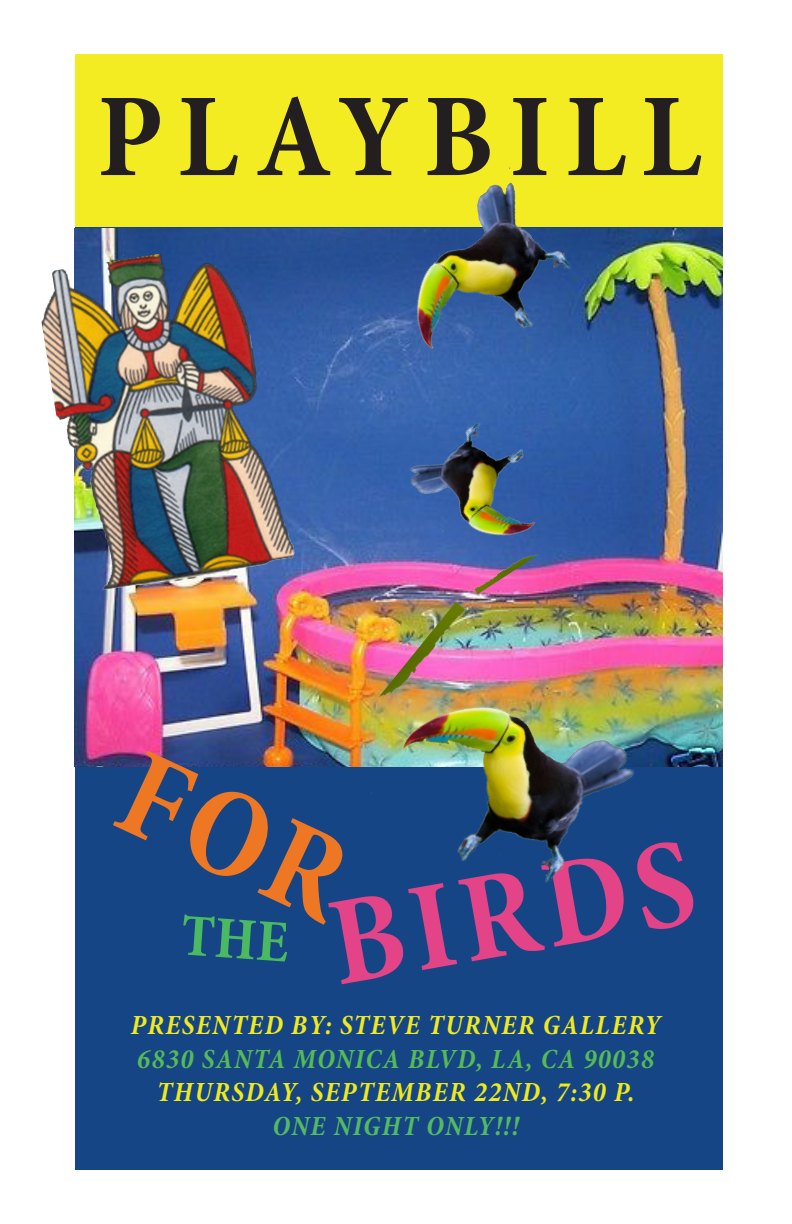
<style>
.page{position:relative;width:792px;height:1224px;background:#fff}
.page>*{position:absolute;margin:0;border:0;box-sizing:border-box;transform-origin:0 0}
.t1{font:700 condensed 128px "Minion Pro";color:#e34387}
.t2{font:700 condensed 120px "Minion Pro";letter-spacing:.125em;color:#231f20}
.t3{font:italic 700 condensed 28px "Minion Pro";letter-spacing:.05em;color:#f1ea1e}
.t4{font:italic 700 condensed 28px "Minion Pro";letter-spacing:.05em;color:#56ba55}
.t5{font:italic 700 condensed 28px "Minion Pro";letter-spacing:.05em;color:#efea1b}
.t6{font:italic 700 condensed 28px "Minion Pro";letter-spacing:.05em;color:#53ba61}
</style>
<div class="page">
<div style="left:75px;top:227px;width:648px;height:943px;background:#154585"></div>
<div style="left:75px;top:54px;width:648px;height:173px;background:#f4ec22"></div>
<img style="left:75px;top:228px;width:648px;height:538px">
<img style="left:41px;top:240px;width:257px;height:356px">
<img style="left:354px;top:167px;width:270px;height:240px">
<img style="left:322px;top:602px;width:345px;height:281px">
<img style="left:398px;top:407px;width:179px;height:187px">
<svg style="left:113px;top:751px;width:247px;height:132px"></svg>
<p class="t2" style="left:97px;top:54px;width:606px">PLAYBILL</p>
<p class="t1" style="left:316px;top:858px;width:370px;rotate:-10deg">BIRDS</p>
<p class="t3" style="left:131px;top:1006px;width:531px">PRESENTED BY: STEVE TURNER GALLERY</p>
<p class="t4" style="left:137px;top:1039px;width:518px">6830 SANTA MONICA BLVD, LA, CA 90038</p>
<p class="t5" style="left:157px;top:1073px;width:479px">THURSDAY, SEPTEMBER 22ND, 7:30 P.</p>
<p class="t6" style="left:273px;top:1107px;width:247px">ONE NIGHT ONLY!!!</p>
</div>
